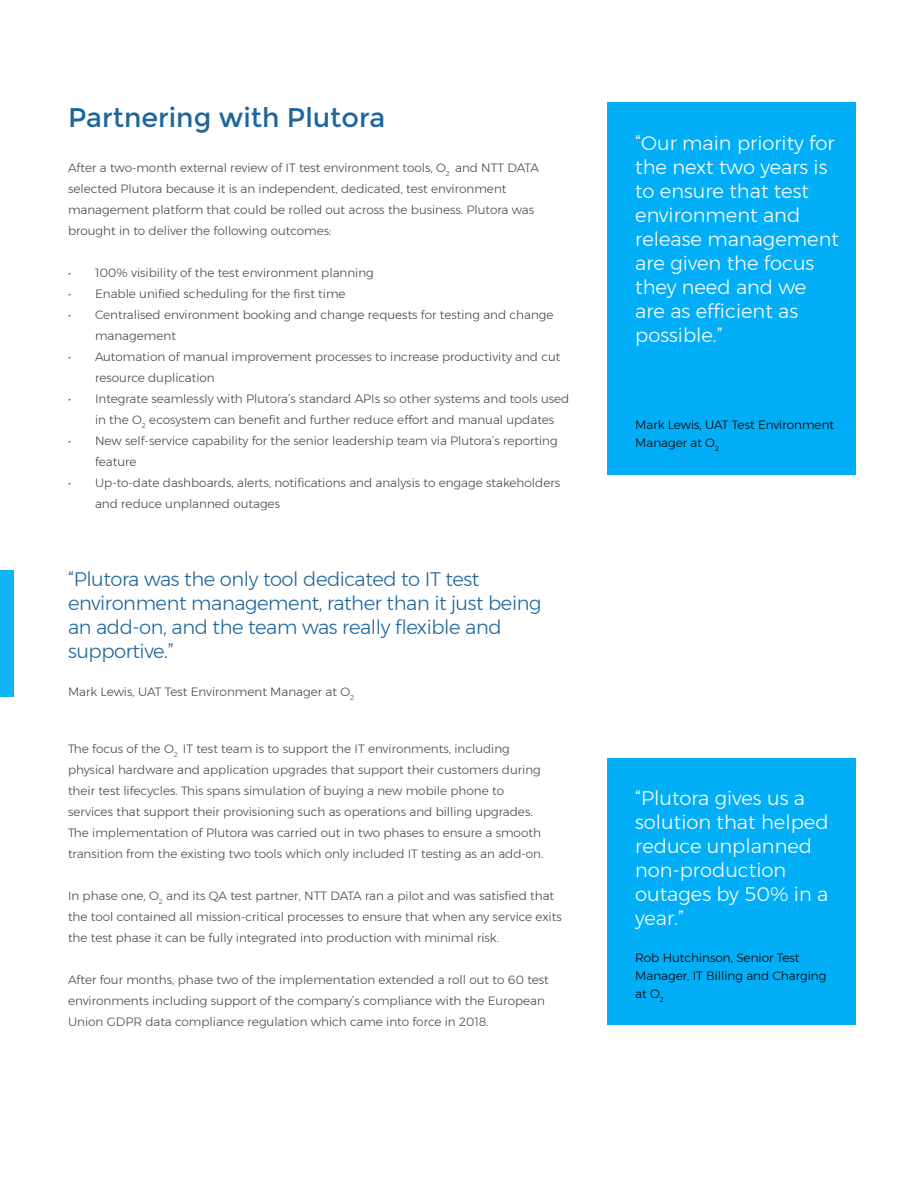
<style>
.page{position:relative;width:918px;height:1188px;background:#fff}
.page>*{position:absolute;margin:0;border:0;box-sizing:border-box;transform-origin:0 0}
.t1{font:27px "Montserrat";color:#1d659b}
.t2{font:300 19.5px/24px "Montserrat";color:#fff}
.t3{font:300 19.5px/24px "Montserrat";letter-spacing:-.02em;color:#1d659b}
.t4{font:300 12px/21px "Montserrat";color:#404a51}
.t5{font:300 12px/18px "Montserrat";color:#000}
</style>
<div class="page">
<div style="left:608px;top:103px;width:248px;height:372px;background:#02aef6"></div>
<div style="left:0;top:570px;width:14px;height:127px;background:#11b3f6"></div>
<div style="left:608px;top:758px;width:248px;height:266px;background:#02aef6"></div>
<h1 class="t1" style="left:68px;top:105px;width:319px">Partnering with Plutora</h1>
<p class="t4" style="left:68px;top:158px;width:472px">After a two-month external review of IT test environment tools, O<sub>2</sub> and NTT DATA selected Plutora because it is an independent, dedicated, test environment management platform that could be rolled out across the business. Plutora was brought in to deliver the following outcomes:</p>
<p class="t4" style="left:68px;top:263px;width:307px">• 100% visibility of the test environment planning</p>
<p class="t4" style="left:68px;top:284px;width:279px">• Enable unified scheduling for the first time</p>
<p class="t4" style="left:95px;top:305px;width:460px;text-indent:-27px">• Centralised environment booking and change requests for testing and change management</p>
<p class="t4" style="left:95px;top:347px;width:467px;text-indent:-27px">• Automation of manual improvement processes to increase productivity and cut resource duplication</p>
<p class="t4" style="left:95px;top:389px;width:476px;text-indent:-27px">• Integrate seamlessly with Plutora’s standard APIs so other systems and tools used in the O<sub>2</sub> ecosystem can benefit and further reduce effort and manual updates</p>
<p class="t4" style="left:95px;top:431px;width:464px;text-indent:-27px">• New self-service capability for the senior leadership team via Plutora’s reporting feature</p>
<p class="t4" style="left:95px;top:473px;width:467px;text-indent:-27px">• Up-to-date dashboards, alerts, notifications and analysis to engage stakeholders and reduce unplanned outages</p>
<h2 class="t3" style="left:68px;top:568px;width:475px">“Plutora was the only tool dedicated to IT test environment management, rather than it just being an add-on, and the team was really flexible and supportive.”</h2>
<p class="t4" style="left:68px;top:682px;width:288px">Mark Lewis, UAT Test Environment Manager at O<sub>2</sub></p>
<p class="t4" style="left:68px;top:739px;width:477px">The focus of the O<sub>2</sub> IT test team is to support the IT environments, including physical hardware and application upgrades that support their customers during their test lifecycles. This spans simulation of buying a new mobile phone to services that support their provisioning such as operations and billing upgrades.<br>The implementation of Plutora was carried out in two phases to ensure a smooth transition from the existing two tools which only included IT testing as an add-on.</p>
<p class="t4" style="left:68px;top:886px;width:495px">In phase one, O<sub>2</sub> and its QA test partner, NTT DATA ran a pilot and was satisfied that the tool contained all mission-critical processes to ensure that when any service exits the test phase it can be fully integrated into production with minimal risk.</p>
<p class="t4" style="left:68px;top:970px;width:482px">After four months, phase two of the implementation extended a roll out to 60 test environments including support of the company’s compliance with the European<br>Union GDPR data compliance regulation which came into force in 2018.</p>
<h2 class="t2" style="left:635px;top:132px;width:205px">“Our main priority for the next two years is to ensure that test environment and release management are given the focus they need and we are as efficient as possible.”</h2>
<p class="t5" style="left:635px;top:417px;width:200px">Mark Lewis, UAT Test Environment<br>Manager at O<sub>2</sub></p>
<h2 class="t2" style="left:635px;top:788px;width:195px">“Plutora gives us a solution that helped reduce unplanned non-production outages by 50% in a year.”</h2>
<p class="t5" style="left:635px;top:950px;width:193px">Rob Hutchinson, Senior Test<br>Manager, IT Billing and Charging at O<sub>2</sub></p>
</div>
